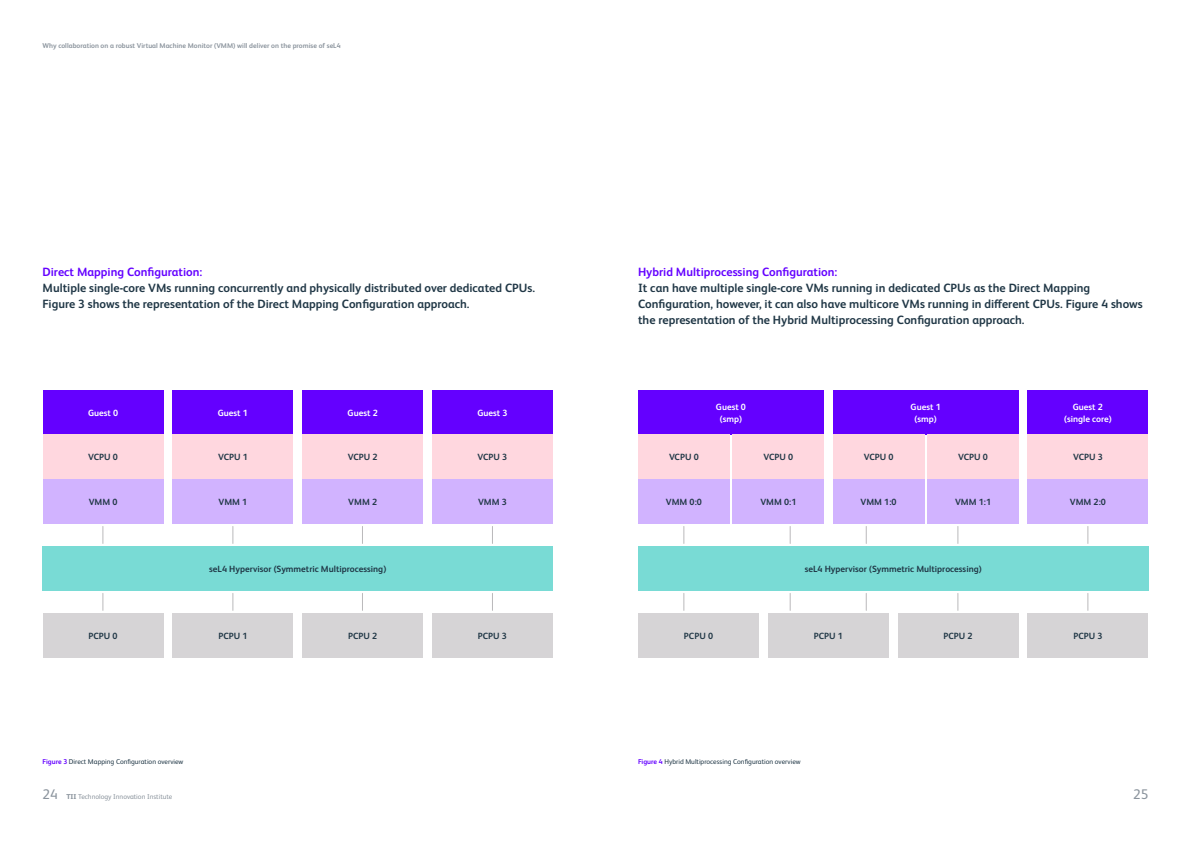
<style>
.page{position:relative;width:1191px;height:842px;background:#fff}
.page>*{position:absolute;margin:0;border:0;box-sizing:border-box;transform-origin:0 0}
.t1{font:14px "FS Albert Pro";color:#8b949d}
.t2{font:700 12px/16px "FS Albert Pro";color:#203746}
.Text_lead{font:700 9px "FS Albert Pro";color:#203746}
.Text_lead-2{font:700 9px/12px "FS Albert Pro";color:#fff;text-align:center}
.t3{font:7px "FS Albert Pro";color:#203746}
.t4{font:700 7px "FS Albert Pro";color:#8b949d}
.t5{font:7px "FS Albert Pro";color:#8b949d}
.s1{color:#6400ff}
.s2{font-weight:700;color:#6400ff}
.s3{font-weight:800}
</style>
<div class="page">
<div style="left:43px;top:390px;width:121px;height:45px;background:#6400ff"></div>
<div style="left:172px;top:390px;width:121px;height:45px;background:#6400ff"></div>
<div style="left:302px;top:390px;width:121px;height:45px;background:#6400ff"></div>
<div style="left:432px;top:390px;width:121px;height:45px;background:#6400ff"></div>
<div style="left:43px;top:435px;width:121px;height:44px;background:#ffd7df"></div>
<div style="left:43px;top:479px;width:121px;height:45px;background:#d1b3ff"></div>
<div style="left:43px;top:613px;width:121px;height:45px;background:#d6d4d6"></div>
<div style="left:43px;top:546px;width:510px;height:45px;background:#79dbd5"></div>
<div style="left:172px;top:435px;width:121px;height:44px;background:#ffd7df"></div>
<div style="left:172px;top:479px;width:121px;height:45px;background:#d1b3ff"></div>
<div style="left:172px;top:613px;width:121px;height:45px;background:#d6d4d6"></div>
<div style="left:302px;top:435px;width:121px;height:44px;background:#ffd7df"></div>
<div style="left:302px;top:479px;width:121px;height:45px;background:#d1b3ff"></div>
<div style="left:302px;top:613px;width:121px;height:45px;background:#d6d4d6"></div>
<div style="left:432px;top:435px;width:121px;height:44px;background:#ffd7df"></div>
<div style="left:432px;top:479px;width:121px;height:45px;background:#d1b3ff"></div>
<div style="left:432px;top:613px;width:121px;height:45px;background:#d6d4d6"></div>
<svg style="left:103px;top:526px;width:1px;height:17px"></svg>
<svg style="left:103px;top:593px;width:1px;height:17px"></svg>
<svg style="left:233px;top:526px;width:1px;height:17px"></svg>
<svg style="left:233px;top:593px;width:1px;height:17px"></svg>
<svg style="left:362px;top:526px;width:1px;height:17px"></svg>
<svg style="left:362px;top:593px;width:1px;height:17px"></svg>
<svg style="left:492px;top:526px;width:1px;height:17px"></svg>
<svg style="left:492px;top:593px;width:1px;height:17px"></svg>
<div style="left:638px;top:390px;width:186px;height:45px;background:#6400ff"></div>
<div style="left:832px;top:390px;width:186px;height:45px;background:#6400ff"></div>
<div style="left:1027px;top:390px;width:121px;height:45px;background:#6400ff"></div>
<div style="left:832px;top:435px;width:92px;height:44px;background:#ffd7df"></div>
<div style="left:927px;top:435px;width:92px;height:44px;background:#ffd7df"></div>
<div style="left:832px;top:479px;width:92px;height:45px;background:#d1b3ff"></div>
<div style="left:927px;top:479px;width:92px;height:45px;background:#d1b3ff"></div>
<div style="left:638px;top:435px;width:91px;height:44px;background:#ffd7df"></div>
<div style="left:732px;top:435px;width:92px;height:44px;background:#ffd7df"></div>
<div style="left:638px;top:479px;width:91px;height:45px;background:#d1b3ff"></div>
<div style="left:732px;top:479px;width:92px;height:45px;background:#d1b3ff"></div>
<div style="left:638px;top:613px;width:121px;height:45px;background:#d6d4d6"></div>
<div style="left:638px;top:546px;width:510px;height:45px;background:#79dbd5"></div>
<div style="left:768px;top:613px;width:120px;height:45px;background:#d6d4d6"></div>
<div style="left:897px;top:613px;width:121px;height:45px;background:#d6d4d6"></div>
<div style="left:1027px;top:435px;width:121px;height:44px;background:#ffd7df"></div>
<div style="left:1027px;top:479px;width:121px;height:45px;background:#d1b3ff"></div>
<div style="left:1027px;top:613px;width:121px;height:45px;background:#d6d4d6"></div>
<svg style="left:683px;top:526px;width:1px;height:17px"></svg>
<svg style="left:790px;top:526px;width:1px;height:17px"></svg>
<svg style="left:683px;top:593px;width:1px;height:17px"></svg>
<svg style="left:790px;top:593px;width:1px;height:17px"></svg>
<svg style="left:957px;top:526px;width:1px;height:17px"></svg>
<svg style="left:957px;top:593px;width:1px;height:17px"></svg>
<svg style="left:866px;top:526px;width:1px;height:17px"></svg>
<svg style="left:866px;top:593px;width:1px;height:17px"></svg>
<svg style="left:1087px;top:526px;width:1px;height:17px"></svg>
<svg style="left:1087px;top:593px;width:1px;height:17px"></svg>
<p class="t4" style="left:43px;top:41px;width:300px">Why collaboration on a robust Virtual Machine Monitor (VMM) will deliver on the promise of seL4</p>
<p class="t2" style="left:43px;top:263px;width:494px"><span class="s1">Direct Mapping Configuration:<br></span>Multiple single-core VMs running concurrently and physically distributed over dedicated CPUs.<br>Figure 3 shows the representation of the Direct Mapping Configuration approach.</p>
<p class="t2" style="left:638px;top:263px;width:506px"><span class="s1">Hybrid Multiprocessing Configuration:<br></span>It can have multiple single-core VMs running in dedicated CPUs as the Direct Mapping Configuration, however, it can also have multicore VMs running in different CPUs. Figure 4 shows the representation of the Hybrid Multiprocessing Configuration approach.</p>
<p class="Text_lead-2" style="left:88px;top:406px;width:32px">Guest 0</p>
<p class="Text_lead-2" style="left:218px;top:406px;width:32px">Guest 1</p>
<p class="Text_lead-2" style="left:347px;top:406px;width:32px">Guest 2</p>
<p class="Text_lead-2" style="left:477px;top:406px;width:32px">Guest 3</p>
<p class="Text_lead" style="left:88px;top:451px;width:31px">VCPU 0</p>
<p class="Text_lead" style="left:89px;top:495px;width:30px">VMM 0</p>
<p class="Text_lead" style="left:218px;top:451px;width:31px">VCPU 1</p>
<p class="Text_lead" style="left:218px;top:495px;width:30px">VMM 1</p>
<p class="Text_lead" style="left:348px;top:451px;width:31px">VCPU 2</p>
<p class="Text_lead" style="left:348px;top:495px;width:30px">VMM 2</p>
<p class="Text_lead" style="left:477px;top:451px;width:31px">VCPU 3</p>
<p class="Text_lead" style="left:478px;top:495px;width:30px">VMM 3</p>
<p class="Text_lead-2" style="left:716px;top:400px;width:32px">Guest 0 (smp)</p>
<p class="Text_lead-2" style="left:910px;top:400px;width:32px">Guest 1</p>
<p class="Text_lead-2" style="left:914px;top:412px;width:24px">(smp)</p>
<p class="Text_lead-2" style="left:1072px;top:400px;width:32px">Guest 2</p>
<p class="Text_lead-2" style="left:1064px;top:412px;width:49px">(single core)</p>
<p class="Text_lead" style="left:669px;top:451px;width:31px">VCPU 0</p>
<p class="Text_lead" style="left:763px;top:451px;width:31px">VCPU 0</p>
<p class="Text_lead" style="left:666px;top:495px;width:37px">VMM 0:0</p>
<p class="Text_lead" style="left:760px;top:495px;width:37px">VMM 0:1</p>
<p class="Text_lead" style="left:863px;top:451px;width:31px">VCPU 0</p>
<p class="Text_lead" style="left:958px;top:451px;width:31px">VCPU 0</p>
<p class="Text_lead" style="left:860px;top:495px;width:37px">VMM 1:0</p>
<p class="Text_lead" style="left:955px;top:495px;width:37px">VMM 1:1</p>
<p class="Text_lead" style="left:1073px;top:451px;width:31px">VCPU 3</p>
<p class="Text_lead" style="left:1069px;top:495px;width:37px">VMM 2:0</p>
<p class="Text_lead" style="left:209px;top:562px;width:178px">seL4 Hypervisor (Symmetric Multiprocessing)</p>
<p class="Text_lead" style="left:804px;top:562px;width:178px">seL4 Hypervisor (Symmetric Multiprocessing)</p>
<p class="Text_lead" style="left:89px;top:629px;width:31px">PCPU 0</p>
<p class="Text_lead" style="left:218px;top:629px;width:31px">PCPU 1</p>
<p class="Text_lead" style="left:348px;top:629px;width:31px">PCPU 2</p>
<p class="Text_lead" style="left:478px;top:629px;width:31px">PCPU 3</p>
<p class="Text_lead" style="left:684px;top:629px;width:31px">PCPU 0</p>
<p class="Text_lead" style="left:813px;top:629px;width:31px">PCPU 1</p>
<p class="Text_lead" style="left:943px;top:629px;width:31px">PCPU 2</p>
<p class="Text_lead" style="left:1073px;top:629px;width:31px">PCPU 3</p>
<p class="t3" style="left:43px;top:757px;width:142px"><span class="s2">Figure 3</span> Direct Mapping Configuration overview</p>
<p class="t3" style="left:638px;top:757px;width:164px"><span class="s2">Figure 4</span> Hybrid Multiprocessing Configuration overview</p>
<p class="t1" style="left:43px;top:785px;width:17px">24</p>
<p class="t5" style="left:66px;top:792px;width:108px"><span class="s3">TII</span> Technology Innovation Institute</p>
<p class="t1" style="left:1133px;top:785px;width:17px">25</p>
</div>
